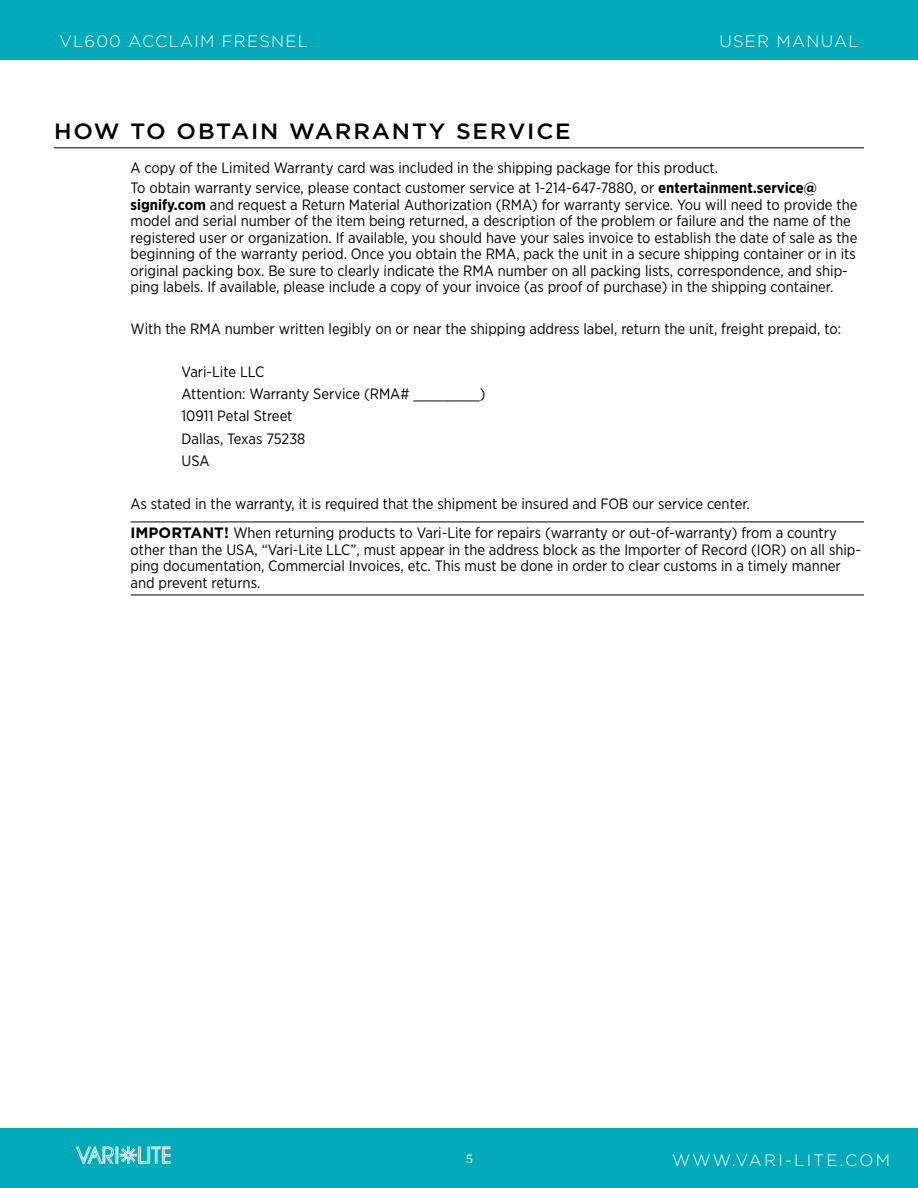
<style>
.page{position:relative;width:918px;height:1188px;background:#fff}
.page>*{position:absolute;margin:0;border:0;box-sizing:border-box;transform-origin:0 0}
.t1{font:500 22.05px "Gotham";letter-spacing:.08em;color:#000;scale:1.05 1}
.t2{font:300 16.5px "Gotham";letter-spacing:.075em;color:#fff}
.t3{font:300 16.5px "Gotham";letter-spacing:.14em;color:#fff}
.t4{font:15px/16.5px "Gotham Narrow";color:#000}
.t5{font:12px "Gotham";color:#fff}
.s1{font-weight:700}
.s2{font-family:"Gotham";font-weight:700}
</style>
<div class="page">
<div style="left:0;top:1128px;width:918px;height:60px;background:#00aab8"></div>
<div style="left:0;top:0;width:918px;height:60px;background:#00aab8"></div>
<svg style="left:75px;top:1146px;width:96px;height:18px"></svg>
<hr style="left:54px;top:147px;width:810px;height:1px;background:#000">
<hr style="left:131px;top:595px;width:733px;height:1px;background:#000">
<hr style="left:131px;top:522px;width:733px;height:1px;background:#000">
<p class="t2" style="left:60px;top:31px;width:250px">VL600 ACCLAIM FRESNEL</p>
<p class="t2" style="left:719px;top:31px;width:27px">USER</p>
<p class="t2" style="left:777px;top:31px;width:30px">MANUAL</p>
<h1 class="t1" style="left:54px;top:117px;width:494px">HOW TO OBTAIN WARRANTY SERVICE</h1>
<p class="t4" style="left:131px;top:157px;width:688px;line-height:20.7px">A copy of the Limited Warranty card was included in the shipping package for this product.<br>To obtain warranty service, please contact customer service at 1-214-647-7880, or <span class="s1">entertainment.service@</span></p>
<p class="t4" style="left:131px;top:196px;width:728px"><span class="s1">signify.com</span> and request a Return Material Authorization (RMA) for warranty service. You will need to provide the model and serial number of the item being returned, a description of the problem or failure and the name of the registered user or organization. If available, you should have your sales invoice to establish the date of sale as the beginning of the warranty period. Once you obtain the RMA, pack the unit in a secure shipping container or in its original packing box. Be sure to clearly indicate the RMA number on all packing lists, correspondence, and ship&shy;ping labels. If available, please include a copy of your invoice (as proof of purchase) in the shipping container.</p>
<p class="t4" style="left:131px;top:320px;width:712px">With the RMA number written legibly on or near the shipping address label, return the unit, freight prepaid, to:</p>
<p class="t4" style="left:182px;top:360px;width:306px;line-height:22.2px">Vari-Lite LLC<br>Attention: Warranty Service (RMA# ________)<br>10911 Petal Street<br>Dallas, Texas 75238<br>USA</p>
<p class="t4" style="left:131px;top:489px;width:708px;line-height:29.2px">As stated in the warranty, it is required that the shipment be insured and FOB our service center.<br><span class="s2">IMPORTANT!</span> When returning products to Vari-Lite for repairs (warranty or out-of-warranty) from a country</p>
<p class="t4" style="left:131px;top:541px;width:732px">other than the USA, “Vari-Lite LLC”, must appear in the address block as the Importer of Record (IOR) on all ship&shy;ping documentation, Commercial Invoices, etc. This must be done in order to clear customs in a timely manner and prevent returns.</p>
<p class="t5" style="left:466px;top:1152px;width:9px">5</p>
<p class="t3" style="left:672px;top:1150px;width:219px">WWW.VARI-LITE.COM</p>
</div>
